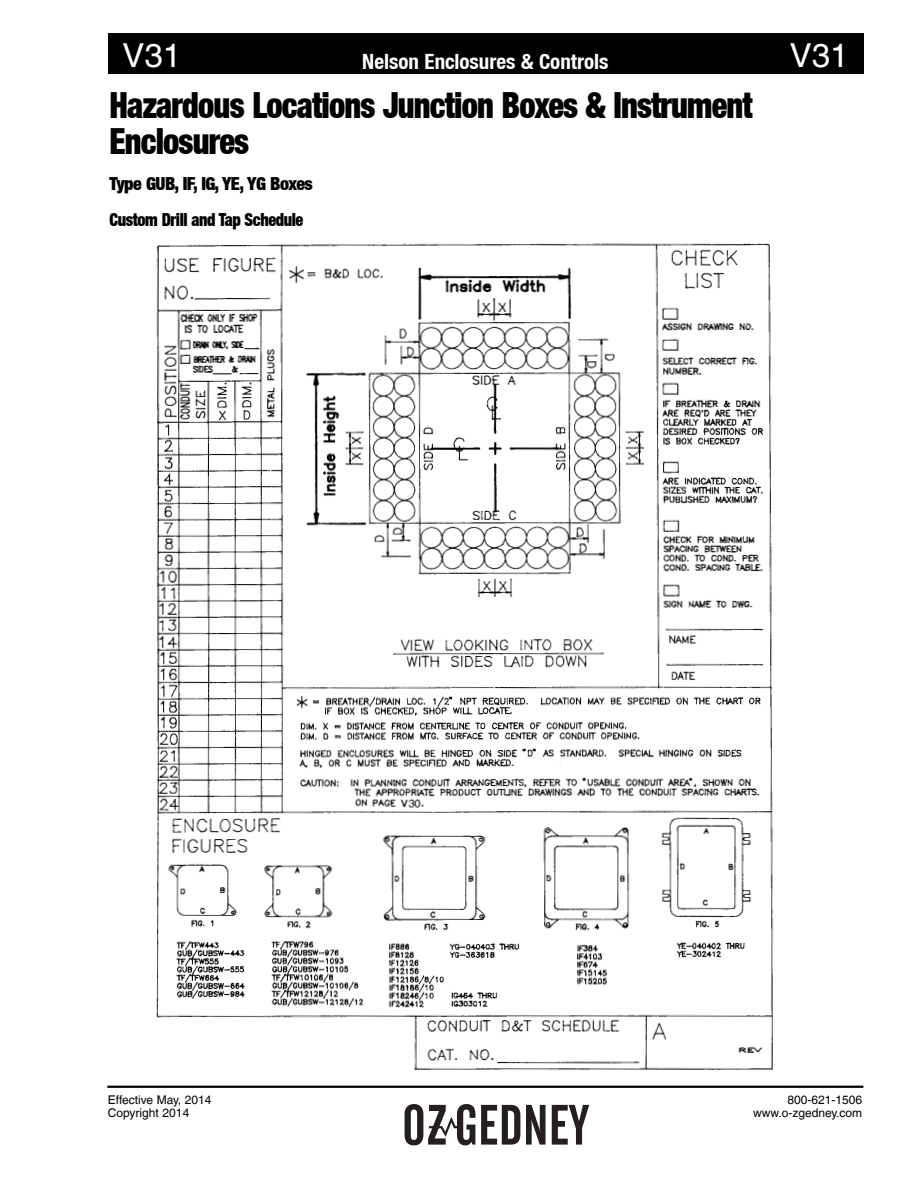
<style>
.page{position:relative;width:918px;height:1188px;background:#fff}
.page>*{position:absolute;margin:0;border:0;box-sizing:border-box;transform-origin:0 0}
.t1{font:900 condensed 36px/36px "Helvetica Neue LT";letter-spacing:-.025em;color:#000;scale:.9 1}
.t2{font:33px "Helvetica";color:#fff}
.t3{font:700 condensed 21px "Helvetica Neue LT";color:#fff}
.t4{font:900 condensed 18px/36px "Helvetica Neue LT";letter-spacing:-.025em;color:#000}
.t5{font:12px/13.5px "Helvetica";color:#000}
</style>
<div class="page">
<svg style="left:481px;top:1105px;width:39px;height:40px"></svg>
<svg style="left:526px;top:1105px;width:20px;height:40px"></svg>
<svg style="left:552px;top:1105px;width:37px;height:40px"></svg>
<svg style="left:405px;top:1104px;width:70px;height:41px"></svg>
<div style="left:108px;top:34px;width:755px;height:40px;background:#000"></div>
<hr style="left:107px;top:1086px;width:756px;height:2px;background:#000">
<img style="left:152px;top:243px;width:622px;height:828px">
<h2 class="t2" style="left:122px;top:37px;width:60px">V31</h2>
<h2 class="t2" style="left:790px;top:37px;width:60px">V31</h2>
<h3 class="t3" style="left:362px;top:49px;width:248px">Nelson Enclosures &amp; Controls</h3>
<h1 class="t1" style="left:110px;top:87px;width:716px">Hazardous Locations Junction Boxes &amp; Instrument<br>Enclosures</h1>
<h3 class="t4" style="left:110px;top:166px;width:205px">Type GUB, IF, IG, YE, YG Boxes<br>Custom Drill and Tap Schedule</h3>
<p class="t5" style="left:108px;top:1093px;width:105px">Effective May, 2014<br>Copyright 2014</p>
<p class="t5" style="left:753px;top:1093px;width:111px;text-align:right">800-621-1506 www.o-zgedney.com</p>
</div>
